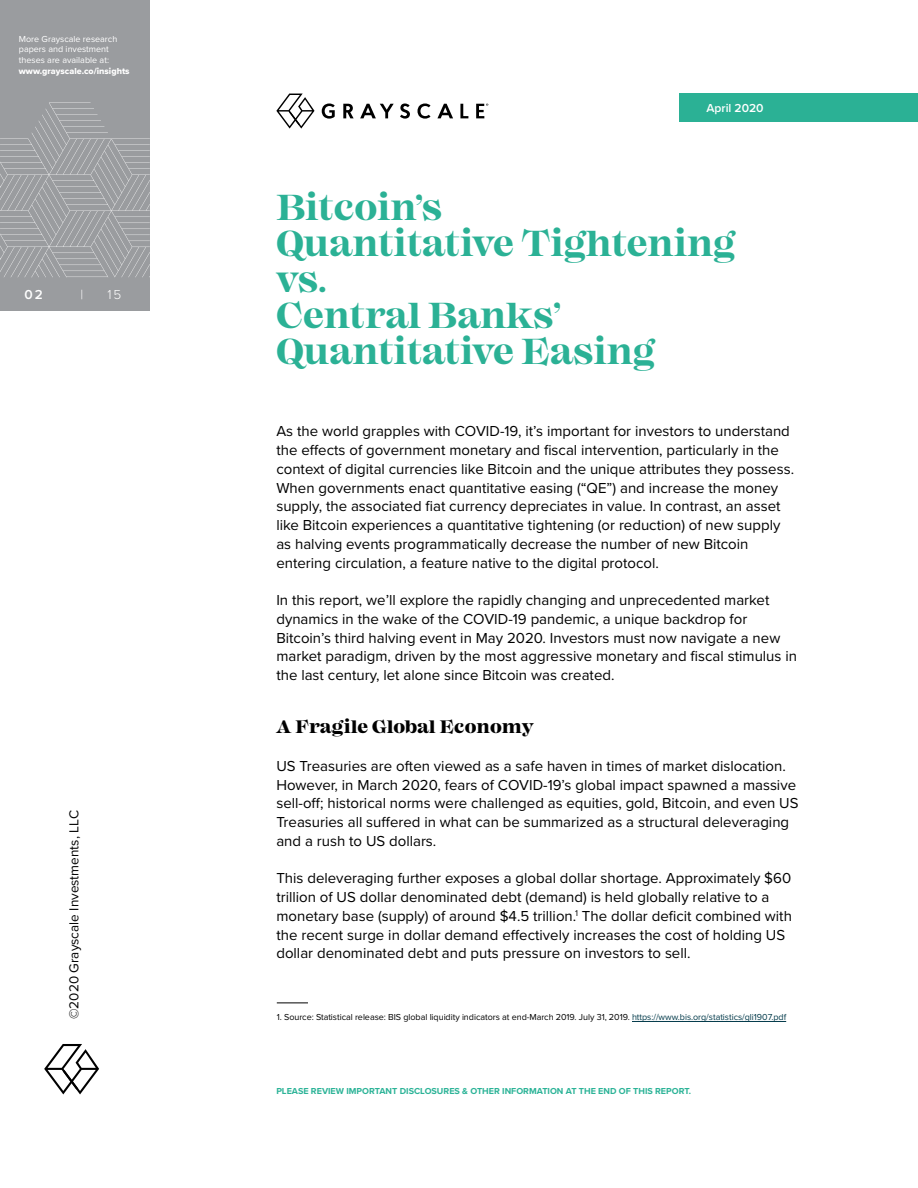
<style>
.page{position:relative;width:918px;height:1188px;background:#fff}
.page>*{position:absolute;margin:0;border:0;box-sizing:border-box;transform-origin:0 0}
.t1{font:700 36px/36px "Mackay";color:#2bb195}
.t2{font:800 18px "Mackay";letter-spacing:.01em;color:#000}
.t3{font:15px/18.8px "Proxima Nova";color:#000}
.t4{font:13.5px "Proxima Nova";color:#000}
.t5{font:300 13.5px "Proxima Nova";color:#fff}
.t6{font:600 13.5px "Proxima Nova";color:#fff}
.t7{font:600 12px "Proxima Nova";color:#fff}
.t8{font:9px "Proxima Nova";letter-spacing:-.005em;color:#000}
.t9{font:700 9px "Proxima Nova";color:#2bb397}
.t10{font:9px/10.8px "Proxima Nova";color:#fff}
.t11{font:9px "Proxima Nova Extrabld";color:#fff}
.s1{color:#003949}
</style>
<div class="page">
<svg style="left:44px;top:1044px;width:55px;height:50px"></svg>
<div style="left:0;top:0;width:150px;height:310px;background:#9a9c9f"></div>
<svg style="left:0;top:103px;width:150px;height:174px"></svg>
<svg style="left:322px;top:104px;width:13px;height:15px"></svg>
<svg style="left:343px;top:104px;width:11px;height:14px"></svg>
<svg style="left:360px;top:104px;width:34px;height:14px"></svg>
<svg style="left:400px;top:104px;width:10px;height:15px"></svg>
<svg style="left:418px;top:104px;width:13px;height:15px"></svg>
<svg style="left:437px;top:104px;width:16px;height:14px"></svg>
<svg style="left:460px;top:104px;width:8px;height:14px"></svg>
<svg style="left:476px;top:104px;width:12px;height:14px"></svg>
<svg style="left:276px;top:94px;width:39px;height:35px"></svg>
<div style="left:679px;top:94px;width:239px;height:28px;background:#2bb195"></div>
<hr style="left:632px;top:1021px;width:154px;height:1px;background:#003949">
<hr style="left:277px;top:1003px;width:31px;height:1px;background:#000">
<p class="t10" style="left:19px;top:33px;width:100px">More Grayscale research papers and investment theses are available at:</p>
<p class="t11" style="left:19px;top:64px;width:112px">www.grayscale.co/insights</p>
<p class="t6" style="left:24px;top:284px;width:20px">02</p>
<p class="t5" style="left:80px;top:284px;width:4px">|</p>
<p class="t5" style="left:107px;top:284px;width:16px">15</p>
<p class="t4" style="left:64px;top:1019px;width:210px;rotate:-90deg">©2020 Grayscale Investments, LLC</p>
<p class="t7" style="left:707px;top:99px;width:59px">April 2020</p>
<h1 class="t1" style="left:276px;top:189px;width:460px">Bitcoin’s<br>Quantitative Tightening vs.<br>Central Banks’<br>Quantitative Easing</h1>
<p class="t3" style="left:276px;top:421px;width:519px">As the world grapples with COVID-19, it’s important for investors to understand the effects of government monetary and fiscal intervention, particularly in the context of digital currencies like Bitcoin and the unique attributes they possess.<br>When governments enact quantitative easing (“QE”) and increase the money supply, the associated fiat currency depreciates in value. In contrast, an asset like Bitcoin experiences a quantitative tightening (or reduction) of new supply as halving events programmatically decrease the number of new Bitcoin entering circulation, a feature native to the digital protocol.</p>
<p class="t3" style="left:276px;top:590px;width:522px">In this report, we’ll explore the rapidly changing and unprecedented market dynamics in the wake of the COVID-19 pandemic, a unique backdrop for Bitcoin’s third halving event in May 2020. Investors must now navigate a new market paradigm, driven by the most aggressive monetary and fiscal stimulus in the last century, let alone since Bitcoin was created.</p>
<p class="t2" style="left:276px;top:715px;width:259px">A Fragile Global Economy</p>
<p class="t3" style="left:276px;top:756px;width:524px">US Treasuries are often viewed as a safe haven in times of market dislocation.<br>However, in March 2020, fears of COVID-19’s global impact spawned a massive sell-off; historical norms were challenged as equities, gold, Bitcoin, and even US Treasuries all suffered in what can be summarized as a structural deleveraging and a rush to US dollars.</p>
<p class="t3" style="left:276px;top:868px;width:517px">This deleveraging further exposes a global dollar shortage. Approximately $60 trillion of US dollar denominated debt (demand) is held globally relative to a monetary base (supply) of around $4.5 trillion.<sup>1</sup> The dollar deficit combined with the recent surge in dollar demand effectively increases the cost of holding US dollar denominated debt and puts pressure on investors to sell.</p>
<p class="t8" style="left:277px;top:1010px;width:511px">1. Source: Statistical release: BIS global liquidity indicators at end-March 2019. July 31, 2019. <span class="s1">https://www.bis.org/statistics/gli1907.pdf</span></p>
<p class="t9" style="left:276px;top:1084px;width:416px">PLEASE REVIEW IMPORTANT DISCLOSURES &amp; OTHER INFORMATION AT THE END OF THIS REPORT.</p>
</div>
